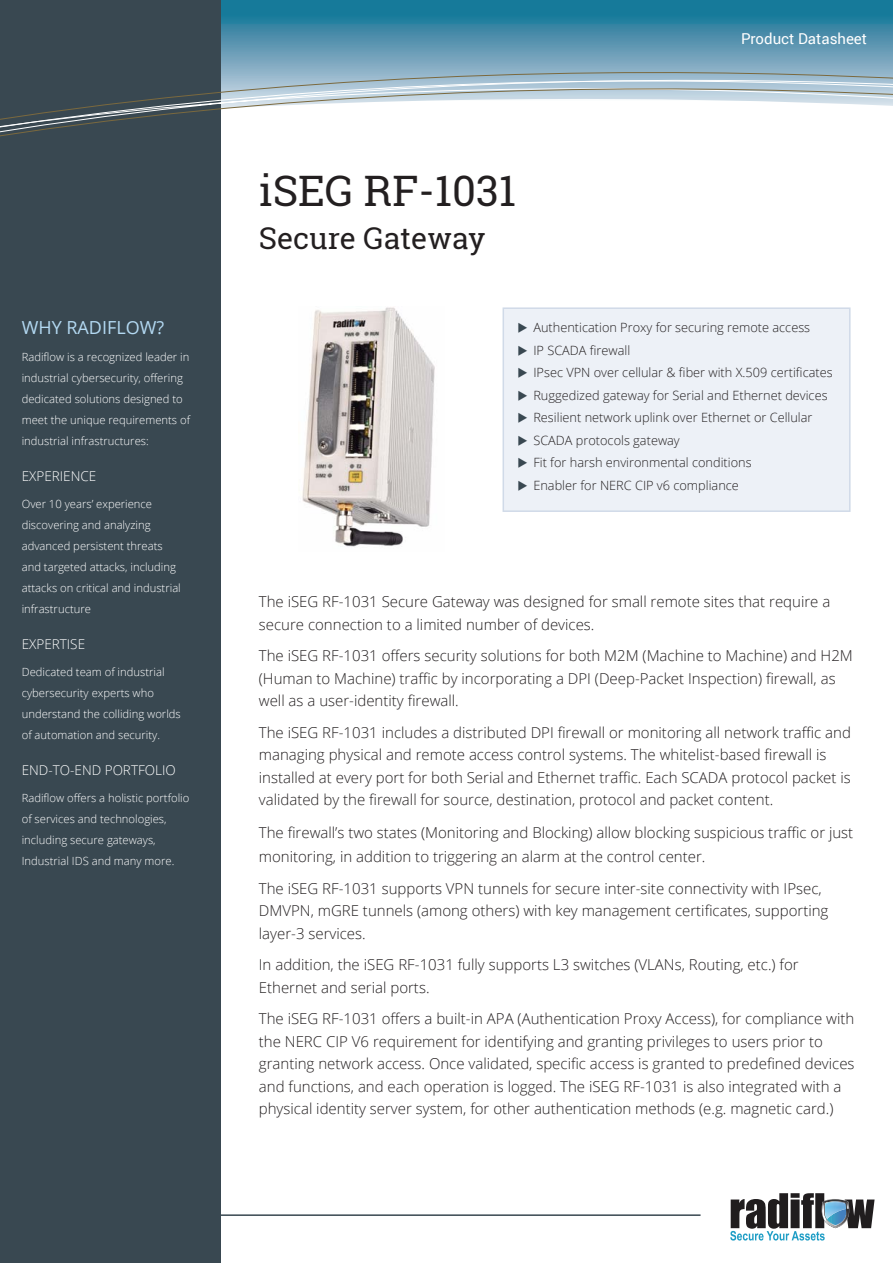
<style>
.page{position:relative;width:893px;height:1263px;background:#fff}
.page>*{position:absolute;margin:0;border:0;box-sizing:border-box;transform-origin:0 0}
.Page_Header{font:42px "Roboto Slab";color:#231f20}
.Page_Header-2{font:30px "Roboto Slab";color:#231f20}
.t1{font:18px "Open Sans";color:#b3d9f2}
.t2{font:300 15px/22.5px "Open Sans";color:#231f20}
.t3{font:15px "Roboto";color:#fff}
.t4{font:300 13.5px "Open Sans";color:#fff}
.DS_features_bullets{font:300 12.75px "Open Sans";color:#231f20}
.t5{font:300 11.25px/21px "Open Sans";color:#fff}
.s1{font-size:12px;color:#394851}
</style>
<div class="page">
<div style="left:220px;top:0;width:673px;height:17px;background:#167a9a"></div>
<div style="left:0;top:0;width:220px;height:1263px;background:#394851"></div>
<svg style="left:220px;top:17px;width:673px;height:8px;background:#227f9e"></svg>
<svg style="left:220px;top:25px;width:673px;height:8px;background:#3d86a4"></svg>
<svg style="left:0;top:33px;width:893px;height:111px"></svg>
<div style="left:502px;top:307px;width:348px;height:205px;background:#edf1f7;border:2px solid #d0dae8"></div>
<svg style="left:730px;top:1193px;width:145px;height:47px"></svg>
<hr style="left:0;top:1214px;width:700px;height:2px;background:#394851">
<img style="left:302px;top:307px;width:133px;height:240px">
<p class="t1" style="left:22px;top:315px;width:144px">WHY RADIFLOW?</p>
<p class="t5" style="left:22px;top:346px;width:170px">Radiflow is a recognized leader in industrial cybersecurity, offering dedicated solutions designed to meet the unique requirements of industrial infrastructures:</p>
<p class="t4" style="left:22px;top:467px;width:76px">EXPERIENCE</p>
<p class="t5" style="left:22px;top:493px;width:161px">Over 10 years’ experience discovering and analyzing advanced persistent threats and targeted attacks, including attacks on critical and industrial infrastructure</p>
<p class="t4" style="left:22px;top:635px;width:65px">EXPERTISE</p>
<p class="t5" style="left:22px;top:661px;width:161px">Dedicated team of industrial cybersecurity experts who understand the colliding worlds of automation and security.</p>
<p class="t4" style="left:22px;top:761px;width:156px">END-TO-END PORTFOLIO</p>
<p class="t5" style="left:22px;top:787px;width:169px">Radiflow offers a holistic portfolio of services and technologies, including secure gateways,<br>Industrial IDS and many more.</p>
<p class="t3" style="left:741px;top:28px;width:128px">Product Datasheet</p>
<p class="Page_Header" style="left:259px;top:162px;width:259px">iSEG RF-1031</p>
<p class="Page_Header-2" style="left:259px;top:217px;width:228px">Secure Gateway</p>
<p class="DS_features_bullets" style="left:528px;top:319px;width:284px"><span class="s1">X</span> Authentication Proxy for securing remote access</p>
<p class="DS_features_bullets" style="left:528px;top:341px;width:104px"><span class="s1">X</span> IP SCADA firewall</p>
<p class="DS_features_bullets" style="left:528px;top:364px;width:306px"><span class="s1">X</span> IPsec VPN over cellular &amp; fiber with X.509 certificates</p>
<p class="DS_features_bullets" style="left:528px;top:386px;width:301px"><span class="s1">X</span> Ruggedized gateway for Serial and Ethernet devices</p>
<p class="DS_features_bullets" style="left:528px;top:409px;width:286px"><span class="s1">X</span> Resilient network uplink over Ethernet or Cellular</p>
<p class="DS_features_bullets" style="left:528px;top:431px;width:153px"><span class="s1">X</span> SCADA protocols gateway</p>
<p class="DS_features_bullets" style="left:528px;top:454px;width:225px"><span class="s1">X</span> Fit for harsh environmental conditions</p>
<p class="DS_features_bullets" style="left:528px;top:476px;width:212px"><span class="s1">X</span> Enabler for NERC CIP v6 compliance</p>
<p class="t2" style="left:259px;top:590px;width:573px">The iSEG RF-1031 Secure Gateway was designed for small remote sites that require a secure connection to a limited number of devices.</p>
<p class="t2" style="left:259px;top:644px;width:595px">The iSEG RF-1031 offers security solutions for both M2M (Machine to Machine) and H2M (Human to Machine) traffic by incorporating a DPI (Deep-Packet Inspection) firewall, as well as a user-identity firewall.</p>
<p class="t2" style="left:259px;top:721px;width:594px">The iSEG RF-1031 includes a distributed DPI firewall or monitoring all network traffic and managing physical and remote access control systems. The whitelist-based firewall is installed at every port for both Serial and Ethernet traffic. Each SCADA protocol packet is validated by the firewall for source, destination, protocol and packet content.</p>
<p class="t2" style="left:259px;top:821px;width:596px;line-height:24px">The firewall’s two states (Monitoring and Blocking) allow blocking suspicious traffic or just monitoring, in addition to triggering an alarm at the control center.</p>
<p class="t2" style="left:259px;top:877px;width:571px">The iSEG RF-1031 supports VPN tunnels for secure inter-site connectivity with IPsec,<br>DMVPN, mGRE tunnels (among others) with key management certificates, supporting layer-3 services.</p>
<p class="t2" style="left:259px;top:953px;width:541px">In addition, the iSEG RF-1031 fully supports L3 switches (VLANs, Routing, etc.) for<br>Ethernet and serial ports.</p>
<p class="t2" style="left:259px;top:1007px;width:597px">The iSEG RF-1031 offers a built-in APA (Authentication Proxy Access), for compliance with the NERC CIP V6 requirement for identifying and granting privileges to users prior to granting network access. Once validated, specific access is granted to predefined devices and functions, and each operation is logged. The iSEG RF-1031 is also integrated with a physical identity server system, for other authentication methods (e.g. magnetic card.)</p>
</div>
